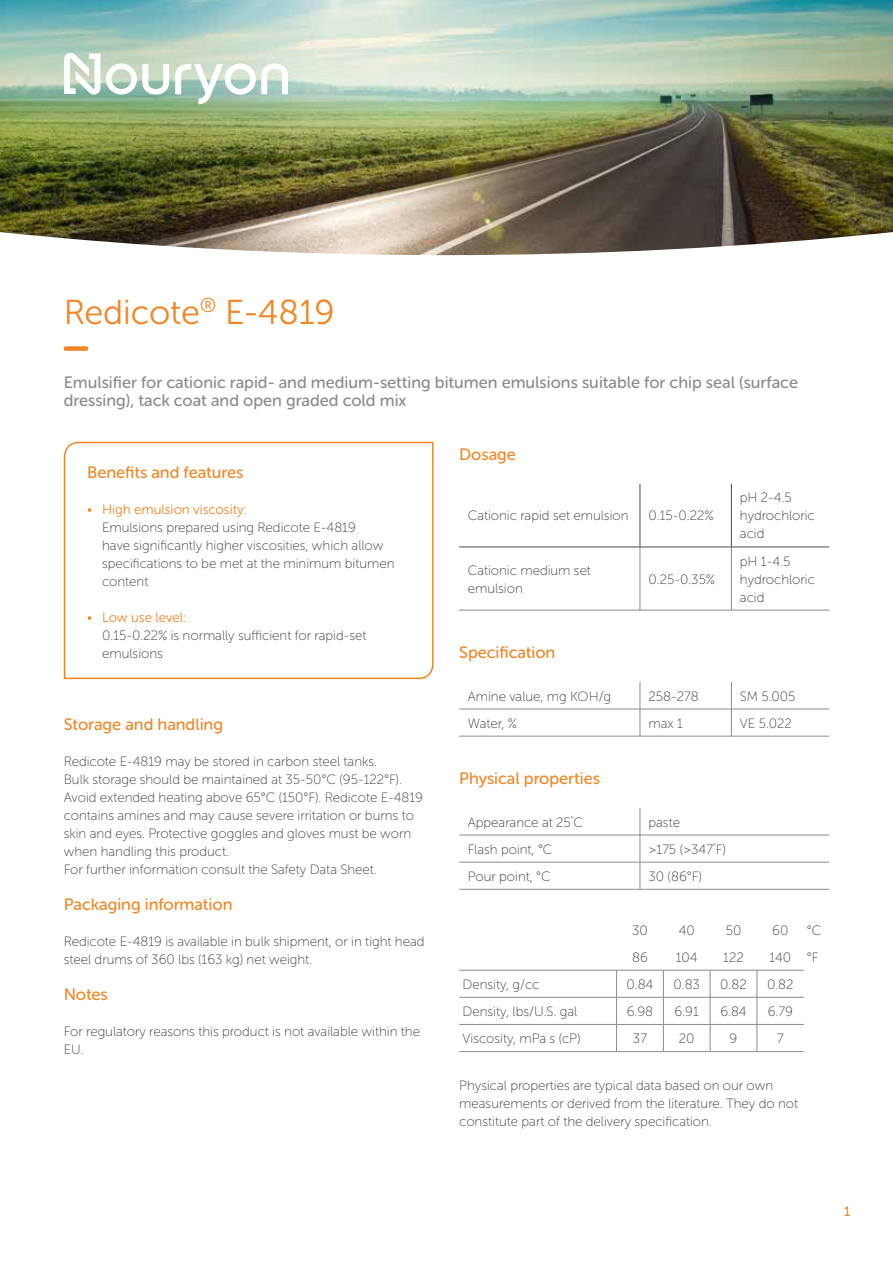
<style>
.page{position:relative;width:893px;height:1263px;background:#fff}
.page>*{position:absolute;margin:0;border:0;box-sizing:border-box;transform-origin:0 0}
.t1{font:34.5px "Museo Sans Rounded 300";color:#f18625}
.t2{font:16.5px/18px "Museo Sans Rounded 500";color:#898c8a}
.t3{font:16.5px "Museo Sans Rounded 500";color:#f18625}
.t4{font:13.5px/18px "Museo Sans Rounded 100";color:#384044}
.t5{font:13.5px "Museo Sans Rounded 300";color:#f18625}
.t6{font:13.5px "Museo Sans Rounded 500";color:#f18625}
.s1{font-family:"Museo Sans Rounded 100"}
</style>
<div class="page">
<div style="left:64px;top:346px;width:24px;height:5px;background:#f18625;border-radius:2px"></div>
<img style="left:0;top:0;width:893px;height:255px">
<svg style="left:64px;top:51px;width:224px;height:53px"></svg>
<svg style="left:63px;top:441px;width:371px;height:239px"></svg>
<hr style="left:640px;top:547px;width:1px;height:63px;background:#898c8a">
<hr style="left:731px;top:547px;width:1px;height:63px;background:#898c8a">
<hr style="left:459px;top:610px;width:181px;height:1px;background:#898c8a">
<hr style="left:640px;top:610px;width:91px;height:1px;background:#898c8a">
<hr style="left:731px;top:610px;width:98px;height:1px;background:#898c8a">
<hr style="left:640px;top:484px;width:1px;height:63px;background:#4a4a49">
<hr style="left:731px;top:484px;width:1px;height:63px;background:#4a4a49">
<hr style="left:459px;top:547px;width:181px;height:1px;background:#4a4a49">
<hr style="left:640px;top:547px;width:91px;height:1px;background:#4a4a49">
<hr style="left:731px;top:547px;width:98px;height:1px;background:#4a4a49">
<hr style="left:459px;top:709px;width:181px;height:1px;background:#898c8a">
<hr style="left:640px;top:709px;width:91px;height:1px;background:#898c8a">
<svg style="left:640px;top:682px;width:1px;height:54px"></svg>
<hr style="left:731px;top:709px;width:98px;height:1px;background:#898c8a">
<svg style="left:731px;top:682px;width:1px;height:54px"></svg>
<hr style="left:459px;top:736px;width:181px;height:1px;background:#898c8a">
<hr style="left:640px;top:736px;width:91px;height:1px;background:#898c8a">
<hr style="left:731px;top:736px;width:98px;height:1px;background:#898c8a">
<hr style="left:459px;top:835px;width:181px;height:1px;background:#898c8a">
<hr style="left:640px;top:835px;width:189px;height:1px;background:#898c8a">
<hr style="left:459px;top:862px;width:181px;height:1px;background:#898c8a">
<hr style="left:640px;top:862px;width:189px;height:1px;background:#898c8a">
<svg style="left:640px;top:808px;width:1px;height:81px"></svg>
<hr style="left:459px;top:889px;width:181px;height:1px;background:#898c8a">
<hr style="left:640px;top:889px;width:189px;height:1px;background:#898c8a">
<hr style="left:459px;top:970px;width:158px;height:1px;background:#898c8a">
<hr style="left:617px;top:970px;width:46px;height:1px;background:#898c8a">
<hr style="left:663px;top:970px;width:47px;height:1px;background:#898c8a">
<hr style="left:710px;top:970px;width:47px;height:1px;background:#898c8a">
<hr style="left:757px;top:970px;width:47px;height:1px;background:#898c8a">
<hr style="left:459px;top:997px;width:158px;height:1px;background:#898c8a">
<hr style="left:617px;top:997px;width:46px;height:1px;background:#898c8a">
<hr style="left:663px;top:997px;width:47px;height:1px;background:#898c8a">
<hr style="left:710px;top:997px;width:47px;height:1px;background:#898c8a">
<hr style="left:757px;top:997px;width:47px;height:1px;background:#898c8a">
<hr style="left:459px;top:1024px;width:158px;height:1px;background:#898c8a">
<hr style="left:617px;top:1024px;width:46px;height:1px;background:#898c8a">
<svg style="left:616px;top:970px;width:1px;height:81px"></svg>
<hr style="left:663px;top:1024px;width:47px;height:1px;background:#898c8a">
<svg style="left:663px;top:970px;width:1px;height:81px"></svg>
<hr style="left:710px;top:1024px;width:47px;height:1px;background:#898c8a">
<svg style="left:710px;top:970px;width:1px;height:81px"></svg>
<hr style="left:757px;top:1024px;width:47px;height:1px;background:#898c8a">
<svg style="left:757px;top:970px;width:1px;height:81px"></svg>
<hr style="left:459px;top:1051px;width:158px;height:1px;background:#898c8a">
<hr style="left:617px;top:1051px;width:46px;height:1px;background:#898c8a">
<hr style="left:663px;top:1051px;width:47px;height:1px;background:#898c8a">
<hr style="left:710px;top:1051px;width:47px;height:1px;background:#898c8a">
<hr style="left:757px;top:1051px;width:47px;height:1px;background:#898c8a">
<h1 class="t1" style="left:64px;top:293px;width:272px">Redicote<sup>®</sup> E-4819</h1>
<p class="t2" style="left:64px;top:373px;width:736px">Emulsifier for cationic rapid- and medium-setting bitumen emulsions suitable for chip seal (surface dressing), tack coat and open graded cold mix</p>
<p class="t3" style="left:459px;top:445px;width:58px">Dosage</p>
<p class="t3" style="left:87px;top:463px;width:158px">Benefits and features</p>
<p class="t5" style="left:87px;top:502px;width:161px"><span class="s1">•</span> High emulsion viscosity:</p>
<p class="t4" style="left:102px;top:518px;width:294px">Emulsions prepared using Redicote E-4819<br>have significantly higher viscosities, which allow specifications to be met at the minimum bitumen content</p>
<p class="t5" style="left:87px;top:610px;width:100px"><span class="s1">•</span> Low use level:</p>
<p class="t4" style="left:102px;top:626px;width:266px">0.15-0.22% is normally sufficient for rapid-set emulsions</p>
<p class="t3" style="left:64px;top:715px;width:161px">Storage and handling</p>
<p class="t4" style="left:64px;top:752px;width:361px">Redicote E-4819 may be stored in carbon steel tanks.<br>Bulk storage should be maintained at 35-50°C (95-122°F).<br>Avoid extended heating above 65°C (150°F). Redicote E-4819 contains amines and may cause severe irritation or burns to skin and eyes. Protective goggles and gloves must be worn when handling this product.<br>For further information consult the Safety Data Sheet.</p>
<p class="t3" style="left:64px;top:895px;width:170px">Packaging information</p>
<p class="t4" style="left:64px;top:932px;width:362px">Redicote E-4819 is available in bulk shipment, or in tight head steel drums of 360 lbs (163 kg) net weight.</p>
<p class="t3" style="left:64px;top:985px;width:46px">Notes</p>
<p class="t4" style="left:64px;top:1022px;width:358px">For regulatory reasons this product is not available within the<br>EU.</p>
<p class="t4" style="left:468px;top:507px;width:162px">Cationic rapid set emulsion</p>
<p class="t4" style="left:648px;top:507px;width:67px">0.15-0.22%</p>
<p class="t4" style="left:468px;top:561px;width:125px">Cationic medium set emulsion</p>
<p class="t4" style="left:648px;top:570px;width:68px">0.25-0.35%</p>
<p class="t4" style="left:740px;top:489px;width:76px">pH 2-4.5 hydrochloric acid</p>
<p class="t4" style="left:740px;top:552px;width:76px">pH 1-4.5 hydrochloric acid</p>
<p class="t3" style="left:459px;top:643px;width:98px">Specification</p>
<p class="t4" style="left:468px;top:687px;width:145px">Amine value, mg KOH/g</p>
<p class="t4" style="left:648px;top:687px;width:52px">258-278</p>
<p class="t4" style="left:740px;top:687px;width:57px">SM 5.005</p>
<p class="t4" style="left:468px;top:714px;width:51px">Water, %</p>
<p class="t4" style="left:648px;top:714px;width:36px">max 1</p>
<p class="t4" style="left:740px;top:714px;width:54px">VE 5.022</p>
<p class="t3" style="left:459px;top:769px;width:142px">Physical properties</p>
<p class="t4" style="left:468px;top:813px;width:117px">Appearance at 25<sup>°</sup>C</p>
<p class="t4" style="left:648px;top:813px;width:33px">paste</p>
<p class="t4" style="left:468px;top:840px;width:86px">Flash point, °C</p>
<p class="t4" style="left:648px;top:840px;width:79px">&gt;175 (&gt;347<sup>°</sup>F)</p>
<p class="t4" style="left:468px;top:867px;width:84px">Pour point, °C</p>
<p class="t4" style="left:648px;top:867px;width:55px">30 (86°F)</p>
<p class="t4" style="left:632px;top:921px;width:17px">30</p>
<p class="t4" style="left:679px;top:921px;width:18px">40</p>
<p class="t4" style="left:726px;top:921px;width:17px">50</p>
<p class="t4" style="left:772px;top:921px;width:18px">60</p>
<p class="t4" style="left:807px;top:921px;width:16px">°C</p>
<p class="t4" style="left:632px;top:948px;width:17px">86</p>
<p class="t4" style="left:676px;top:948px;width:23px">104</p>
<p class="t4" style="left:723px;top:948px;width:22px">122</p>
<p class="t4" style="left:769px;top:948px;width:51px">140 °F</p>
<p class="t4" style="left:462px;top:975px;width:78px">Density, g/cc</p>
<p class="t4" style="left:626px;top:975px;width:28px">0.84</p>
<p class="t4" style="left:673px;top:975px;width:28px">0.83</p>
<p class="t4" style="left:720px;top:975px;width:28px">0.82</p>
<p class="t4" style="left:767px;top:975px;width:28px">0.82</p>
<p class="t4" style="left:462px;top:1002px;width:116px">Density, lbs/U.S. gal</p>
<p class="t4" style="left:627px;top:1002px;width:28px">6.98</p>
<p class="t4" style="left:675px;top:1002px;width:26px">6.91</p>
<p class="t4" style="left:720px;top:1002px;width:28px">6.84</p>
<p class="t4" style="left:768px;top:1002px;width:27px">6.79</p>
<p class="t4" style="left:462px;top:1029px;width:119px">Viscosity, mPa s (cP)</p>
<p class="t4" style="left:633px;top:1029px;width:16px">37</p>
<p class="t4" style="left:679px;top:1029px;width:17px">20</p>
<p class="t4" style="left:730px;top:1029px;width:9px">9</p>
<p class="t4" style="left:777px;top:1029px;width:8px">7</p>
<p class="t4" style="left:459px;top:1076px;width:340px">Physical properties are typical data based on our own measurements or derived from the literature. They do not constitute part of the delivery specification.</p>
<p class="t6" style="left:844px;top:1204px;width:8px">1</p>
</div>
